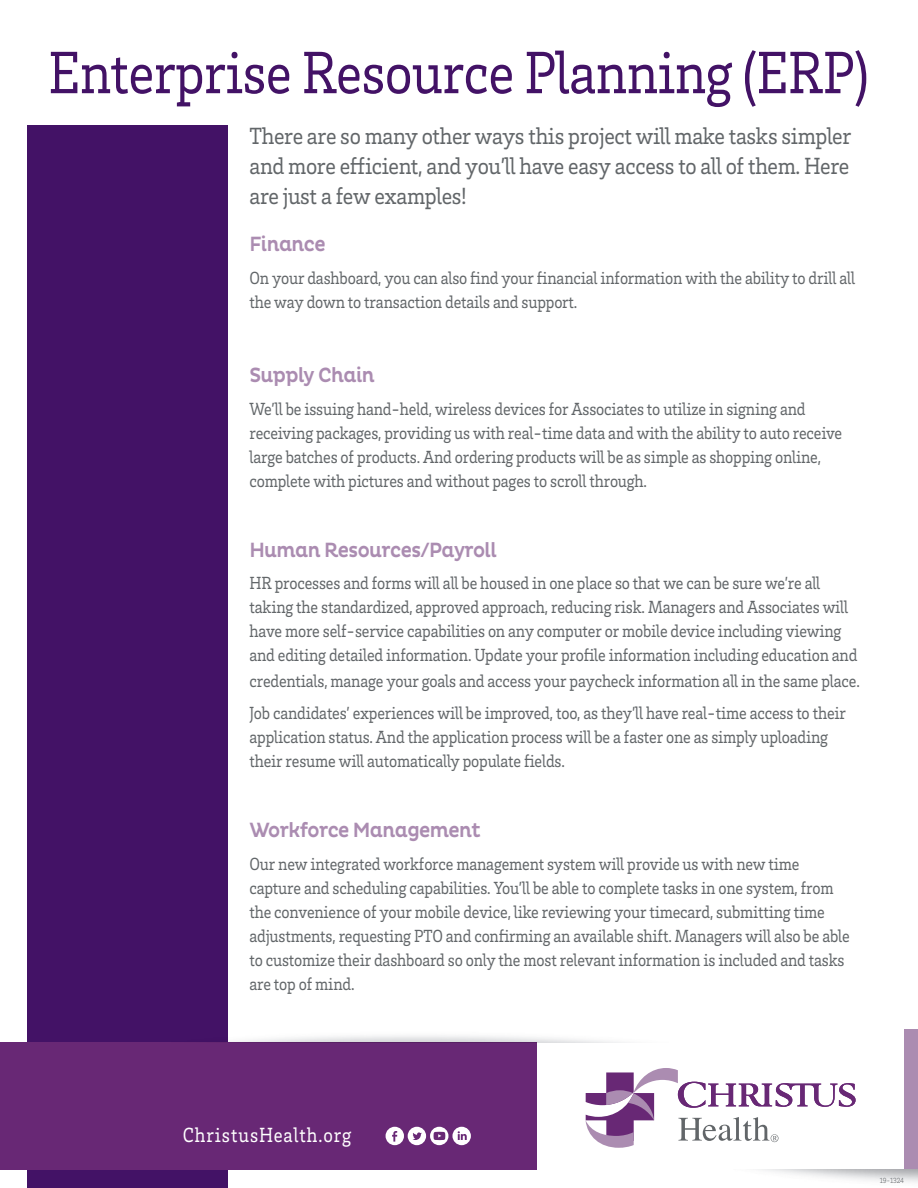
<style>
.page{position:relative;width:918px;height:1188px;background:#fff}
.page>*{position:absolute;margin:0;border:0;box-sizing:border-box;transform-origin:0 0}
.CH_Brix_2617_Header{font:61.2px "Brix Slab";letter-spacing:-.01em;color:#431266;scale:.9 1}
.CH_Body_Text_-_cool{font:24px/30px "Brix Slab";letter-spacing:-.015em;color:#626669;text-align:justify;scale:.93 1}
.CH_Body_Text_-_cool-2{font:500 21px "Pluto";letter-spacing:-.03em;color:#ab8cb1;scale:.88 1}
.CH_Body_Text_-_gray{font:21px "Brix Slab";letter-spacing:.05em;color:#fff;scale:.9 1}
.CH_Subhead_45{font:500 21px "Pluto";letter-spacing:-.03em;color:#ab8cb1;scale:.88 1}
.CH_Body_Text_-_cool-3{font:18px/24px "Brix Slab";letter-spacing:-.01em;color:#626669;scale:.9 1}
.CTMF_Job_No{font:300 7.65px "Brix Slab";letter-spacing:-.01em;color:#626669;scale:.9 1}
</style>
<div class="page">
<div style="left:27px;top:125px;width:201px;height:1063px;background:#431266"></div>
<div style="left:0;top:1042px;width:537px;height:128px;background:#682875"></div>
<div style="left:904px;top:1029px;width:14px;height:141px;background:#ab8cb1"></div>
<svg style="left:386px;top:1127px;width:85px;height:18px"></svg>
<svg style="left:586px;top:1068px;width:270px;height:80px"></svg>
<p class="CH_Brix_2617_Header" style="left:48px;top:33px;width:913px">Enterprise Resource Planning (ERP)</p>
<p class="CH_Body_Text_-_cool" style="left:249px;top:120px;width:649px">There are so many other ways this project will make tasks simpler and more efficient, and you’ll have easy access to all of them. Here are just a few examples!</p>
<p class="CH_Subhead_45" style="left:249px;top:232px;width:88px">Finance</p>
<p class="CH_Body_Text_-_cool-3" style="left:249px;top:265px;width:674px">On your dashboard, you can also find your financial information with the ability to drill all the way down to transaction details and support.</p>
<p class="CH_Body_Text_-_cool-2" style="left:249px;top:363px;width:144px">Supply Chain</p>
<p class="CH_Body_Text_-_cool-3" style="left:249px;top:396px;width:660px">We’ll be issuing hand-held, wireless devices for Associates to utilize in signing and receiving packages, providing us with real-time data and with the ability to auto receive large batches of products. And ordering products will be as simple as shopping online, complete with pictures and without pages to scroll through.</p>
<p class="CH_Body_Text_-_cool-2" style="left:249px;top:538px;width:283px">Human Resources/Payroll</p>
<p class="CH_Body_Text_-_cool-3" style="left:249px;top:570px;width:680px">HR processes and forms will all be housed in one place so that we can be sure we’re all taking the standardized, approved approach, reducing risk. Managers and Associates will have more self-service capabilities on any computer or mobile device including viewing and editing detailed information. Update your profile information including education and credentials, manage your goals and access your paycheck information all in the same place.</p>
<p class="CH_Body_Text_-_cool-3" style="left:249px;top:701px;width:664px">Job candidates’ experiences will be improved, too, as they’ll have real-time access to their application status. And the application process will be a faster one as simply uploading their resume will automatically populate fields.</p>
<p class="CH_Body_Text_-_cool-2" style="left:249px;top:818px;width:264px">Workforce Management</p>
<p class="CH_Body_Text_-_cool-3" style="left:249px;top:851px;width:669px">Our new integrated workforce management system will provide us with new time capture and scheduling capabilities. You’ll be able to complete tasks in one system, from the convenience of your mobile device, like reviewing your timecard, submitting time adjustments, requesting PTO and confirming an available shift. Managers will also be able to customize their dashboard so only the most relevant information is included and tasks are top of mind.</p>
<p class="CH_Body_Text_-_gray" style="left:183px;top:1121px;width:189px">ChristusHealth.org</p>
<p class="CTMF_Job_No" style="left:880px;top:1175px;width:28px">19-1324</p>
</div>
